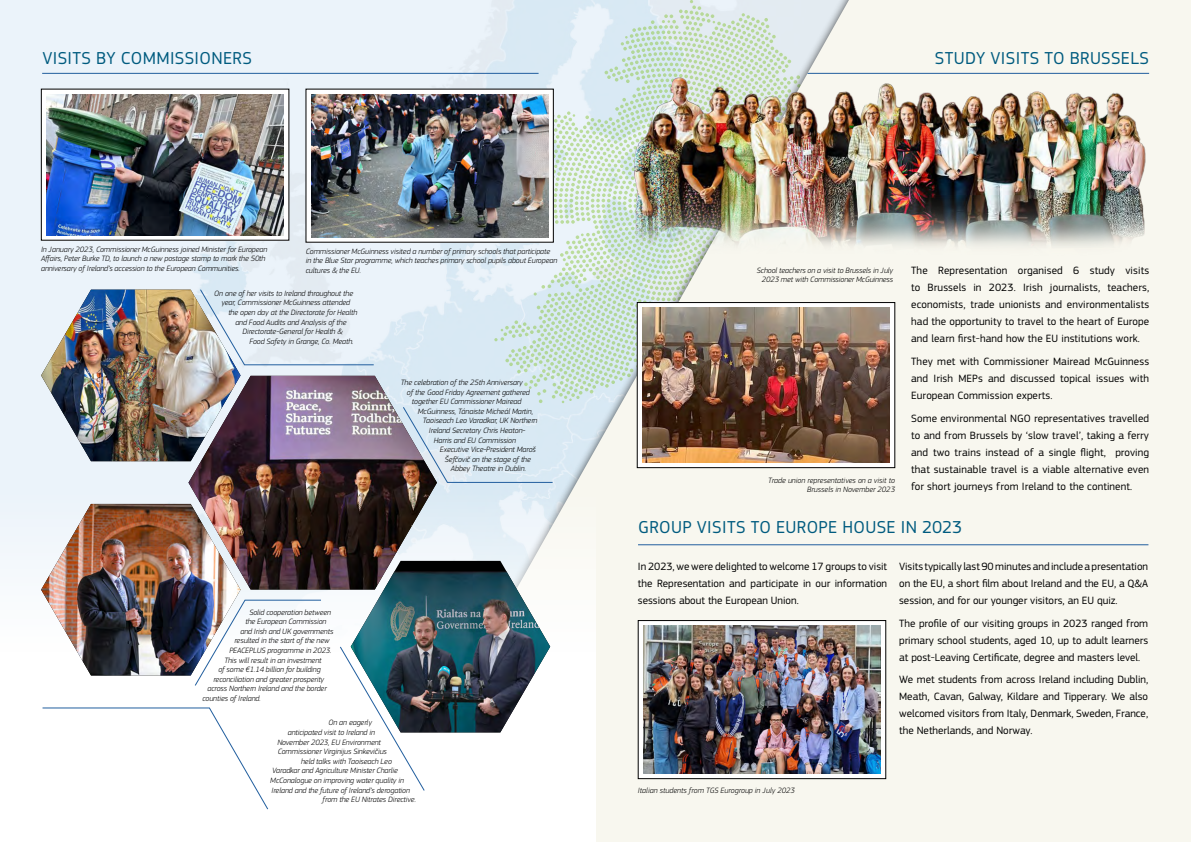
<style>
.page{position:relative;width:1191px;height:842px;background:#ebf3fa}
.page>*{position:absolute;margin:0;border:0;box-sizing:border-box;transform-origin:0 0}
.t1{font:18px "EC Square Sans Pro";letter-spacing:.02em;color:#005b7f}
.t2{font:11px/17px "EC Square Sans Pro";color:#000;text-align:justify}
.t3{font:italic 300 8px/9.6px "EC Square Sans Pro";letter-spacing:-.01em;color:#000;text-align:right}
</style>
<div class="page">
<img style="left:117px;top:72px;width:244px;height:390px">
<div style="left:374px;top:0;width:817px;height:842px;background:#f8f7ef"></div>
<svg style="left:0;top:488px;width:595px;height:354px"></svg>
<hr style="left:638px;top:544px;width:510px;height:1px;background:#215e9e">
<hr style="left:42px;top:73px;width:496px;height:1px;background:#215e9e">
<div style="left:42px;top:707px;width:226px;height:103px;background:#fff"></div>
<hr style="left:807px;top:73px;width:342px;height:1px;background:#215e9e">
<svg style="left:807px;top:304px;width:86px;height:162px"></svg>
<img style="left:807px;top:308px;width:82px;height:155px">
<img style="left:188px;top:376px;width:249px;height:213px">
<svg style="left:41px;top:504px;width:280px;height:182px"></svg>
<img style="left:41px;top:504px;width:199px;height:171px">
<svg style="left:90px;top:289px;width:284px;height:172px"></svg>
<img style="left:41px;top:290px;width:199px;height:171px">
<svg style="left:340px;top:561px;width:210px;height:230px;background:#e3e2e3"></svg>
<img style="left:351px;top:571px;width:199px;height:161px">
<div style="left:638px;top:620px;width:247px;height:159px;background:#fff"></div>
<div style="left:638px;top:620px;width:248px;height:159px;border:1px solid #000"></div>
<img style="left:643px;top:626px;width:237px;height:148px">
<div style="left:41px;top:89px;width:248px;height:151px;background:#fff"></div>
<img style="left:46px;top:94px;width:238px;height:141px">
<div style="left:306px;top:89px;width:247px;height:153px;background:#fff"></div>
<img style="left:311px;top:94px;width:92px;height:143px">
<img style="left:807px;top:74px;width:341px;height:187px">
<img style="left:403px;top:0;width:404px;height:483px">
<h1 class="t1" style="left:42px;top:48px;width:211px">VISITS BY COMMISSIONERS</h1>
<h1 class="t1" style="left:935px;top:48px;width:215px">STUDY VISITS TO BRUSSELS</h1>
<p class="t3" style="left:41px;top:244px;width:228px;text-align:left">In January 2023, Commissioner McGuinness joined Minister for European<br>Affairs, Peter Burke TD, to launch a new postage stamp to mark the 50th anniversary of Ireland’s accession to the European Communities.</p>
<p class="t3" style="left:306px;top:246px;width:253px;text-align:left">Commissioner McGuinness visited a number of primary schools that participate in the Blue Star programme, which teaches primary school pupils about European cultures &amp; the EU.</p>
<p class="t3" style="left:214px;top:288px;width:140px">On one of her visits to Ireland throughout the</p>
<p class="t3" style="left:221px;top:298px;width:130px">year, Commissioner McGuinness attended</p>
<p class="t3" style="left:228px;top:308px;width:131px">the open day at the Directorate for Health</p>
<p class="t3" style="left:235px;top:317px;width:113px">and Food Audits and Analysis of the</p>
<p class="t3" style="left:242px;top:327px;width:102px">Directorate-General for Health &amp;</p>
<p class="t3" style="left:249px;top:336px;width:106px">Food Safety in Grange, Co. Meath.</p>
<p class="t3" style="left:401px;top:377px;width:123px">The celebration of the 25th Anniversary</p>
<p class="t3" style="left:407px;top:387px;width:124px">of the Good Friday Agreement gathered</p>
<p class="t3" style="left:412px;top:397px;width:111px">together EU Commissioner Mairead</p>
<p class="t3" style="left:418px;top:406px;width:117px">McGuinness, Tánaiste Micheál Martin,</p>
<p class="t3" style="left:423px;top:416px;width:116px">Taoiseach Leo Varadkar, UK Northern</p>
<p class="t3" style="left:429px;top:425px;width:98px">Ireland Secretary Chris Heaton-</p>
<p class="t3" style="left:434px;top:435px;width:84px">Harris and EU Commission</p>
<p class="t3" style="left:440px;top:445px;width:98px">Executive Vice-President Maroš</p>
<p class="t3" style="left:445px;top:454px;width:88px">Šefčovič on the stage of the</p>
<p class="t3" style="left:451px;top:464px;width:77px">Abbey Theatre in Dublin.</p>
<p class="t3" style="left:249px;top:607px;width:83px">Solid cooperation between</p>
<p class="t3" style="left:245px;top:617px;width:83px">the European Commission</p>
<p class="t3" style="left:240px;top:626px;width:94px">and Irish and UK governments</p>
<p class="t3" style="left:234px;top:636px;width:97px">resulted in the start of the new</p>
<p class="t3" style="left:229px;top:645px;width:104px">PEACEPLUS programme in 2023.</p>
<p class="t3" style="left:224px;top:655px;width:99px">This will result in an investment</p>
<p class="t3" style="left:218px;top:665px;width:104px">of some €1.14 billion for building</p>
<p class="t3" style="left:213px;top:674px;width:112px">reconciliation and greater prosperity</p>
<p class="t3" style="left:207px;top:684px;width:121px">across Northern Ireland and the border</p>
<p class="t3" style="left:202px;top:693px;width:60px">counties of Ireland.</p>
<p class="t3" style="left:328px;top:718px;width:45px">On an eagerly</p>
<p class="t3" style="left:288px;top:727px;width:89px">anticipated visit to Ireland in</p>
<p class="t3" style="left:277px;top:737px;width:105px">November 2023, EU Environment</p>
<p class="t3" style="left:278px;top:747px;width:111px">Commissioner Virginijus Sinkevičius</p>
<p class="t3" style="left:301px;top:756px;width:92px">held talks with Taoiseach Leo</p>
<p class="t3" style="left:272px;top:766px;width:127px">Varadkar and Agriculture Minister Charlie</p>
<p class="t3" style="left:270px;top:775px;width:135px">McConalogue on improving water quality in</p>
<p class="t3" style="left:271px;top:785px;width:140px">Ireland and the future of Ireland’s derogation</p>
<p class="t3" style="left:323px;top:795px;width:95px">from the EU Nitrates Directive.</p>
<p class="t3" style="left:757px;top:265px;width:138px">School teachers on a visit to Brussels in July<br>2023 met with Commissioner McGuinness</p>
<p class="t3" style="left:768px;top:475px;width:128px">Trade union representatives on a visit to<br>Brussels in November 2023</p>
<p class="t2" style="left:911px;top:262px;width:239px">The Representation organised 6 study visits to Brussels in 2023. Irish journalists, teachers, economists, trade unionists and environmentalists had the opportunity to travel to the heart of Europe and learn first-hand how the EU institutions work.</p>
<h2 class="t2" style="left:911px;top:353px;width:239px">They met with Commissioner Mairead McGuinness and Irish MEPs and discussed topical issues with European Commission experts.</h2>
<p class="t2" style="left:911px;top:410px;width:239px">Some environmental NGO representatives travelled to and from Brussels by ‘slow travel’, taking a ferry and two trains instead of a single flight, proving that sustainable travel is a viable alternative even for short journeys from Ireland to the continent.</p>
<h1 class="t1" style="left:638px;top:517px;width:325px">GROUP VISITS TO EUROPE HOUSE IN 2023</h1>
<h2 class="t2" style="left:638px;top:558px;width:251px">In 2023, we were delighted to welcome 17 groups to visit the Representation and participate in our information sessions about the European Union.</h2>
<h2 class="t2" style="left:899px;top:558px;width:250px">Visits typically last 90 minutes and include a presentation on the EU, a short film about Ireland and the EU, a Q&amp;A session, and for our younger visitors, an EU quiz.</h2>
<h2 class="t2" style="left:899px;top:615px;width:250px">The profile of our visiting groups in 2023 ranged from primary school students, aged 10, up to adult learners at post-Leaving Certificate, degree and masters level.</h2>
<h2 class="t2" style="left:899px;top:671px;width:250px">We met students from across Ireland including Dublin, Meath, Cavan, Galway, Kildare and Tipperary. We also welcomed visitors from Italy, Denmark, Sweden, France, the Netherlands, and Norway.</h2>
<p class="t3" style="left:638px;top:786px;width:158px">Italian students from TGS Eurogroup in July 2023</p>
</div>
